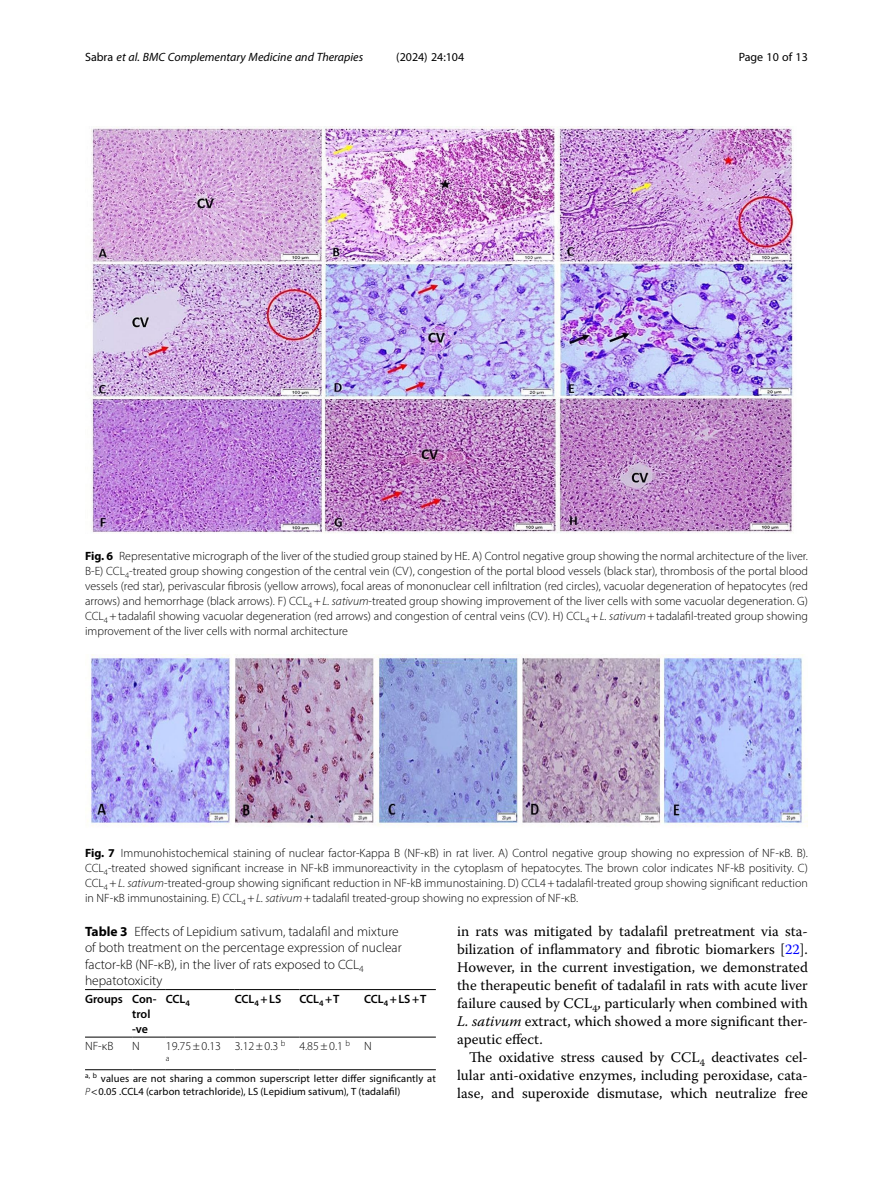
<style>
.page{position:relative;width:893px;height:1191px;background:#fff}
.page>*{position:absolute;margin:0;border:0;box-sizing:border-box;transform-origin:0 0}
.Body_Text_Indent{font:14.7px/18px "Warnock Pro";color:#000;text-align:justify}
.Table_Caption{font:300 13.5px/16.5px "Myriad Pro";color:#000}
.Figure_Caption{font:300 12px/15px "Myriad Pro";color:#000;text-align:justify}
.t1{font:italic 12px "Myriad Pro";color:#000}
.Table_Head{font:600 12px/15px "Myriad Pro";color:#000}
.Table_Body{font:300 12px "Myriad Pro";color:#000}
.t2{font:12px "Myriad Pro";color:#000}
.Table_Footnote{font:10.5px/12.8px "Myriad Pro";letter-spacing:.01em;color:#000}
.Table_Body-2{font:300 8.4px "Myriad Pro";color:#000}
.s1{font-style:normal}
.s2{font-weight:700}
.s3{font-style:italic}
.s4{font-weight:300;font-style:italic}
.s5{color:#00f}
</style>
<div class="page">
<hr style="left:85px;top:1036px;width:47px;height:1px;background:#000">
<hr style="left:132px;top:989px;width:34px;height:1px;background:#000">
<hr style="left:132px;top:1036px;width:34px;height:1px;background:#000">
<hr style="left:166px;top:989px;width:69px;height:1px;background:#000">
<hr style="left:166px;top:1036px;width:69px;height:1px;background:#000">
<hr style="left:235px;top:989px;width:64px;height:1px;background:#000">
<hr style="left:235px;top:1036px;width:64px;height:1px;background:#000">
<hr style="left:299px;top:989px;width:65px;height:1px;background:#000">
<hr style="left:299px;top:1036px;width:65px;height:1px;background:#000">
<hr style="left:364px;top:989px;width:72px;height:1px;background:#000">
<hr style="left:364px;top:1036px;width:72px;height:1px;background:#000">
<hr style="left:132px;top:1069px;width:34px;height:1px;background:#000">
<hr style="left:166px;top:1069px;width:69px;height:1px;background:#000">
<hr style="left:235px;top:1069px;width:64px;height:1px;background:#000">
<hr style="left:299px;top:1069px;width:65px;height:1px;background:#000">
<hr style="left:364px;top:1069px;width:72px;height:1px;background:#000">
<hr style="left:85px;top:1069px;width:47px;height:1px;background:#000">
<hr style="left:85px;top:989px;width:47px;height:1px;background:#000">
<img style="left:87px;top:655px;width:721px;height:172px">
<img style="left:91px;top:126px;width:703px;height:407px">
<p class="t1" style="left:85px;top:50px;width:280px"><span class="s1">Sabra</span> et al. BMC Complementary Medicine and Therapies</p>
<p class="t2" style="left:396px;top:50px;width:70px">(2024) 24:104</p>
<p class="t2" style="left:739px;top:50px;width:71px">Page 10 of 13</p>
<p class="Figure_Caption" style="left:85px;top:549px;width:724px"><span class="s2">Fig. 6</span> Representative micrograph of the liver of the studied group stained by HE. A) Control negative group showing the normal architecture of the liver.<br>B-E) CCL<sub>4</sub>-treated group showing congestion of the central vein (CV), congestion of the portal blood vessels (black star), thrombosis of the portal blood vessels (red star), perivascular fibrosis (yellow arrows), focal areas of mononuclear cell infiltration (red circles), vacuolar degeneration of hepatocytes (red arrows) and hemorrhage (black arrows). F) CCL<sub>4</sub> +<span class="s3">L. sativum</span>-treated group showing improvement of the liver cells with some vacuolar degeneration. G)<br>CCL<sub>4</sub> +tadalafil showing vacuolar degeneration (red arrows) and congestion of central veins (CV). H) CCL<sub>4</sub> +<span class="s3">L. sativum</span>+tadalafil-treated group showing improvement of the liver cells with normal architecture</p>
<p class="Figure_Caption" style="left:85px;top:845px;width:724px"><span class="s2">Fig. 7</span> Immunohistochemical staining of nuclear factor-Kappa B (NF-κB) in rat liver. A) Control negative group showing no expression of NF-κB. B).<br>CCL<sub>4</sub>-treated showed significant increase in NF-kB immunoreactivity in the cytoplasm of hepatocytes. The brown color indicates NF-kB positivity. C)<br>CCL<sub>4</sub> +<span class="s3">L. sativum</span>-treated-group showing significant reduction in NF-kB immunostaining. D) CCL4+tadalafil-treated group showing significant reduction in NF-κB immunostaining. E) CCL<sub>4</sub> +<span class="s3">L. sativum</span>+tadalafil treated-group showing no expression of NF-κB.</p>
<p class="Table_Caption" style="left:85px;top:923px;width:318px"><span class="s2">Table 3</span> Effects of Lepidium sativum, tadalafil and mixture of both treatment on the percentage expression of nuclear factor-kB (NF-κB), in the liver of rats exposed to CCL<sub>4 </sub>hepatotoxicity</p>
<p class="Table_Head" style="left:85px;top:991px;width:39px">Groups</p>
<p class="Table_Head" style="left:132px;top:991px;width:26px">Con&shy;trol -ve</p>
<p class="Table_Head" style="left:166px;top:991px;width:26px">CCL<sub>4</sub></p>
<p class="Table_Head" style="left:235px;top:991px;width:48px">CCL<sub>4</sub> +LS</p>
<p class="Table_Head" style="left:299px;top:991px;width:42px">CCL<sub>4</sub> +T</p>
<p class="Table_Head" style="left:364px;top:991px;width:64px">CCL<sub>4</sub>+LS+T</p>
<p class="Table_Body" style="left:85px;top:1039px;width:30px">NF-κB</p>
<p class="Table_Body" style="left:132px;top:1039px;width:9px">N</p>
<p class="Table_Body" style="left:166px;top:1039px;width:57px">19.75±0.13</p>
<p class="Table_Body-2" style="left:166px;top:1052px;width:5px">a</p>
<p class="Table_Body" style="left:235px;top:1039px;width:52px">3.12±0.3 <sup>b</sup></p>
<p class="Table_Body" style="left:299px;top:1039px;width:52px">4.85±0.1 <sup>b</sup></p>
<p class="Table_Body" style="left:364px;top:1039px;width:9px">N</p>
<p class="Table_Footnote" style="left:85px;top:1071px;width:352px"><sup>a,</sup> <sup>b</sup> values are not sharing a common superscript letter differ significantly at<br><span class="s4">P</span> 0.05 .CCL4 (carbon tetrachloride), LS (Lepidium sativum), T (tadalafil)</p>
<p class="Body_Text_Indent" style="left:457px;top:922px;width:352px">in rats was mitigated by tadalafil pretreatment via sta&shy;bilization of inflammatory and fibrotic biomarkers [<span class="s5">22</span>].<br>However, in the current investigation, we demonstrated the therapeutic benefit of tadalafil in rats with acute liver failure caused by CCL<sub>4</sub>, particularly when combined with <span class="s3">L. sativum</span> extract, which showed a more significant ther&shy;apeutic effect.</p>
<p class="Body_Text_Indent" style="left:457px;top:1048px;width:352px;text-indent:12px">The oxidative stress caused by CCL<sub>4</sub> deactivates cel&shy;lular anti-oxidative enzymes, including peroxidase, cata&shy;lase, and superoxide dismutase, which neutralize free</p>
</div>
